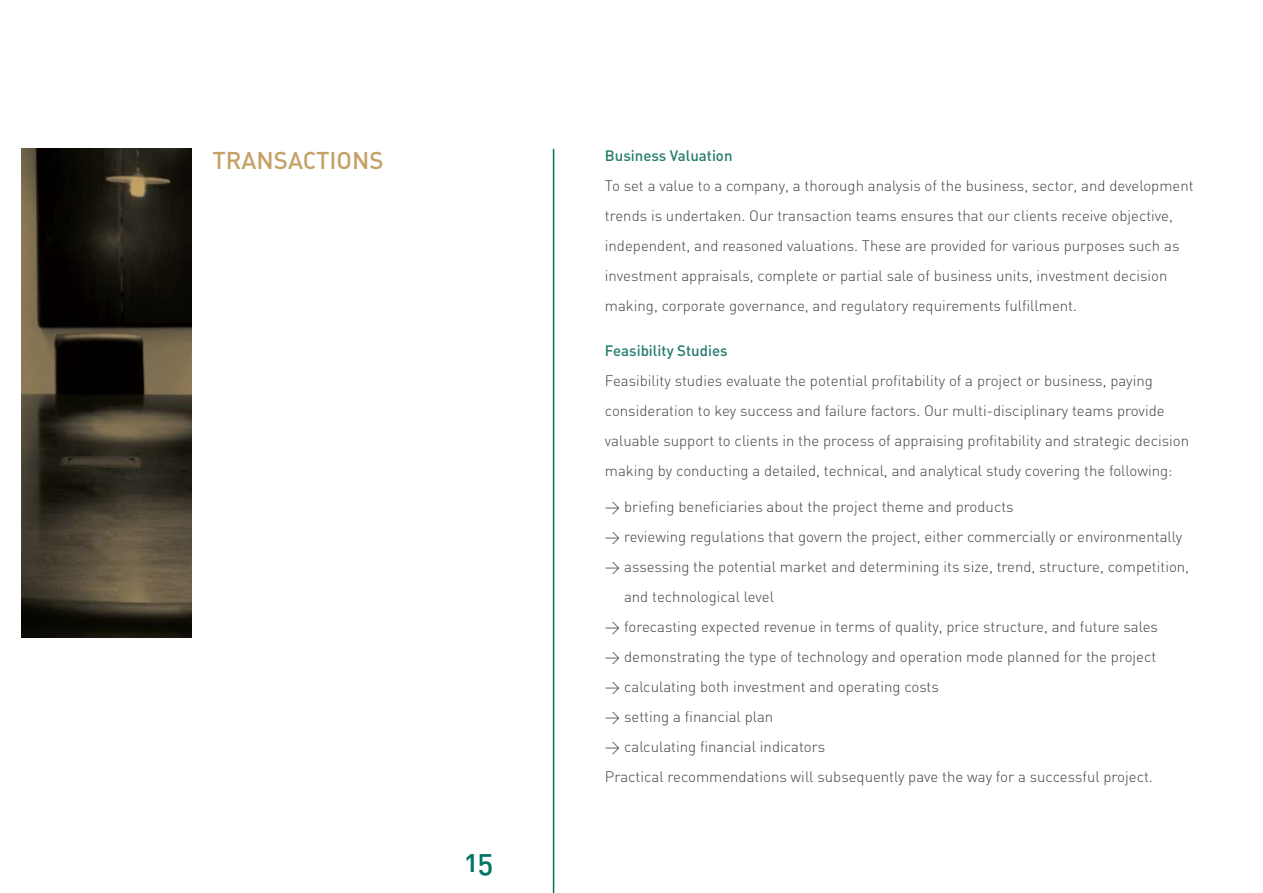
<style>
.page{position:relative;width:1263px;height:893px;background:#fff}
.page>*{position:absolute;margin:0;border:0;box-sizing:border-box;transform-origin:0 0}
.t1{font:30px "DIN Medium Alternate";color:#007363}
.t2{font:24px "DIN Medium Alternate";color:#c4a266}
.t3{font:15px/30px "DIN Light Alternate";color:#414142}
.t4{font:15px "DIN Medium Alternate";color:#247c6d}
</style>
<div class="page">
<hr style="left:553px;top:149px;width:1px;height:744px;background:#007363">
<img style="left:21px;top:149px;width:170px;height:489px">
<h2 class="t2" style="left:212px;top:145px;width:173px">TRANSACTIONS</h2>
<h1 class="t1" style="left:465px;top:842px;width:30px">15</h1>
<p class="t4" style="left:605px;top:146px;width:129px">Business Valuation</p>
<p class="t3" style="left:605px;top:171px;width:590px">To set a value to a company, a thorough analysis of the business, sector, and development trends is undertaken. Our transaction teams ensures that our clients receive objective, independent, and reasoned valuations. These are provided for various purposes such as investment appraisals, complete or partial sale of business units, investment decision making, corporate governance, and regulatory requirements fulfillment.</p>
<p class="t4" style="left:605px;top:341px;width:124px">Feasibility Studies</p>
<p class="t3" style="left:605px;top:366px;width:586px">Feasibility studies evaluate the potential profitability of a project or business, paying consideration to key success and failure factors. Our multi-disciplinary teams provide valuable support to clients in the process of appraising profitability and strategic decision making by conducting a detailed, technical, and analytical study covering the following:</p>
<p class="t3" style="left:605px;top:492px;width:410px">&gt; briefing beneficiaries about the project theme and products</p>
<p class="t3" style="left:605px;top:522px;width:579px">&gt; reviewing regulations that govern the project, either commercially or environmentally</p>
<p class="t3" style="left:605px;top:552px;width:586px">&gt; assessing the potential market and determining its size, trend, structure, competition,</p>
<p class="t3" style="left:624px;top:582px;width:151px">and technological level</p>
<p class="t3" style="left:605px;top:612px;width:554px">&gt; forecasting expected revenue in terms of quality, price structure, and future sales</p>
<p class="t3" style="left:605px;top:642px;width:553px">&gt; demonstrating the type of technology and operation mode planned for the project</p>
<p class="t3" style="left:605px;top:672px;width:335px">&gt; calculating both investment and operating costs</p>
<p class="t3" style="left:605px;top:702px;width:170px">&gt; setting a financial plan</p>
<p class="t3" style="left:605px;top:732px;width:222px">&gt; calculating financial indicators</p>
<p class="t3" style="left:605px;top:762px;width:549px">Practical recommendations will subsequently pave the way for a successful project.</p>
</div>
